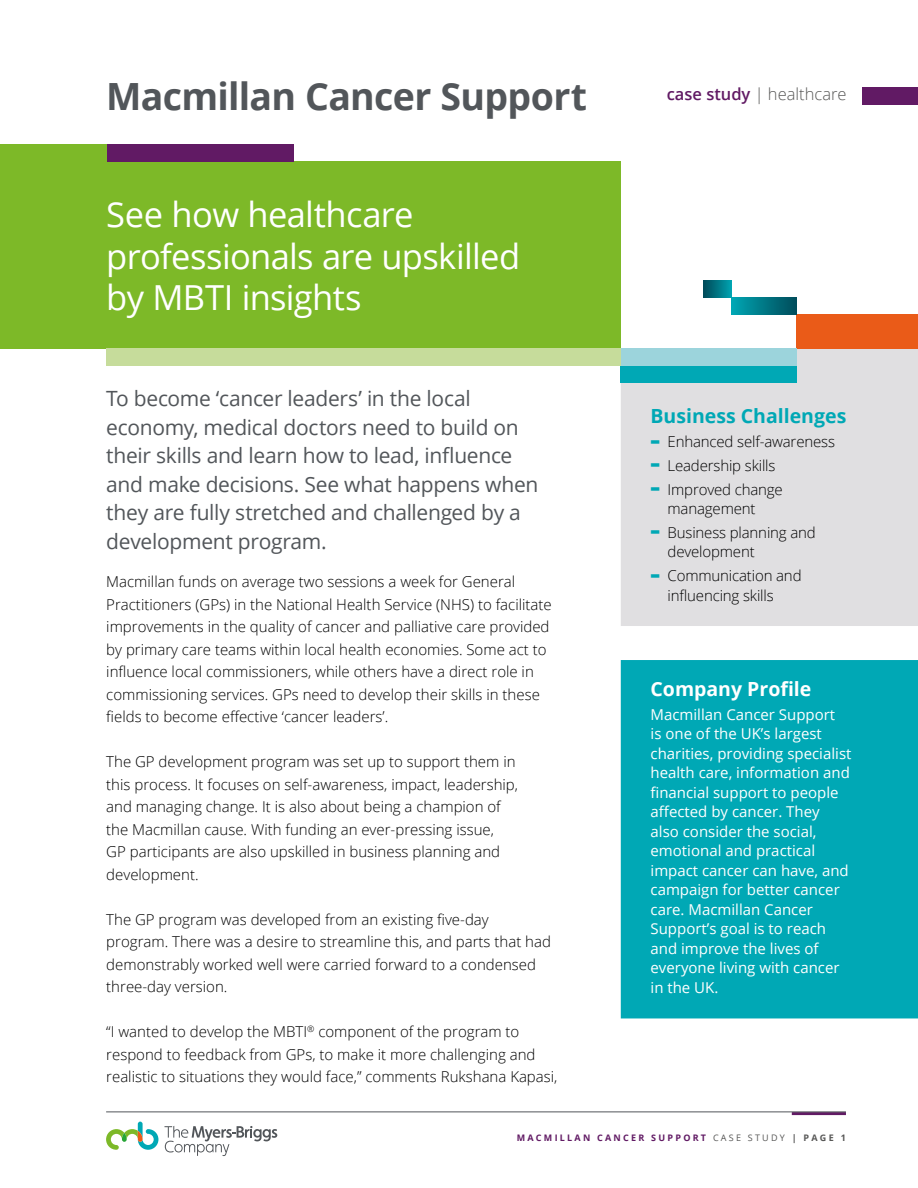
<style>
.page{position:relative;width:918px;height:1188px;background:#fff}
.page>*{position:absolute;margin:0;border:0;box-sizing:border-box;transform-origin:0 0}
.t1{font:700 37.5px "Open Sans";letter-spacing:-.015em;color:#52565a}
.t2{font:34.5px/41.4px "Open Sans";letter-spacing:-.02em;color:#fff}
.t3{font:21px/28.5px "Open Sans";letter-spacing:-.015em;color:#52565a}
.t4{font:700 19.5px "Open Sans";color:#00a8b5}
.t5{font:700 19.5px "Open Sans";color:#fff}
.t6{font:300 16.5px "Open Sans";color:#575756}
.t7{font:300 15px/22.5px "Open Sans";color:#000}
.t8{font:15px/19.5px "Open Sans";color:#fff}
.t9{font:700 9px "Open Sans";letter-spacing:.25em;color:#611a64}
.s1{font-weight:600;color:#611a64}
.s2{font-weight:800;font-size:22.5px;color:#00a8b5}
.s3{font-weight:400;color:#575756}
.s4{color:#575756}
</style>
<div class="page">
<hr style="left:792px;top:1112px;width:54px;height:3px;background:#611a64">
<hr style="left:106px;top:1112px;width:740px;height:1px;background:#52565a">
<svg style="left:106px;top:1122px;width:52px;height:28px"></svg>
<svg style="left:164px;top:1126px;width:113px;height:30px"></svg>
<div style="left:621px;top:349px;width:297px;height:277px;background:#e0dfe1"></div>
<div style="left:621px;top:660px;width:297px;height:358px;background:#00a8b5"></div>
<div style="left:0;top:162px;width:621px;height:187px;background:#7db928"></div>
<div style="left:621px;top:366px;width:176px;height:17px;background:#00a8b5"></div>
<div style="left:797px;top:315px;width:121px;height:34px;background:#ea5b18"></div>
<div style="left:732px;top:298px;width:65px;height:17px;background:linear-gradient(to right,#00a5b2,#004b59)"></div>
<div style="left:704px;top:281px;width:28px;height:17px;background:linear-gradient(to right,#004b59,#00a0ad)"></div>
<div style="left:621px;top:349px;width:176px;height:17px;background:#9cd4dc"></div>
<div style="left:106px;top:349px;width:515px;height:17px;background:#c6dc9b"></div>
<div style="left:106px;top:145px;width:187px;height:17px;background:#611a64"></div>
<div style="left:0;top:145px;width:106px;height:48px;background:#7db928"></div>
<div style="left:863px;top:87px;width:55px;height:17px;background:#611a64"></div>
<h1 class="t1" style="left:106px;top:70px;width:482px">Macmillan Cancer Support</h1>
<p class="t6" style="left:667px;top:83px;width:181px"><span class="s1">case study</span> | healthcare</p>
<h2 class="t2" style="left:106px;top:193px;width:416px">See how healthcare professionals are upskilled by MBTI insights</h2>
<h3 class="t3" style="left:106px;top:384px;width:434px">To become ‘cancer leaders’ in the local economy, medical doctors need to build on their skills and learn how to lead, influence and make decisions. See what happens when they are fully stretched and challenged by a development program.</h3>
<p class="t7" style="left:106px;top:570px;width:447px">Macmillan funds on average two sessions a week for General Practitioners (GPs) in the National Health Service (NHS) to facilitate improvements in the quality of cancer and palliative care provided by primary care teams within local health economies. Some act to influence local commissioners, while others have a direct role in commissioning services. GPs need to develop their skills in these fields to become effective ‘cancer leaders’.</p>
<p class="t7" style="left:106px;top:750px;width:413px">The GP development program was set up to support them in this process. It focuses on self-awareness, impact, leadership, and managing change. It is also about being a champion of the Macmillan cause. With funding an ever-pressing issue,<br>GP participants are also upskilled in business planning and development.</p>
<p class="t7" style="left:106px;top:908px;width:446px">The GP program was developed from an existing five-day program. There was a desire to streamline this, and parts that had demonstrably worked well were carried forward to a condensed three-day version.</p>
<p class="t7" style="left:106px;top:1020px;width:453px">“I wanted to develop the MBTI<sup>®</sup> component of the program to respond to feedback from GPs, to make it more challenging and realistic to situations they would face,” comments Rukshana Kapasi,</p>
<h3 class="t4" style="left:651px;top:402px;width:197px">Business Challenges</h3>
<p class="t7" style="left:651px;top:430px;width:186px"><span class="s2">-</span> Enhanced self-awareness</p>
<p class="t7" style="left:651px;top:454px;width:126px"><span class="s2">-</span> Leadership skills</p>
<p class="t7" style="left:668px;top:479px;width:117px;line-height:19.5px;text-indent:-17px"><span class="s2">-</span> Improved change management</p>
<p class="t7" style="left:668px;top:522px;width:150px;line-height:19.5px;text-indent:-17px"><span class="s2">-</span> Business planning and development</p>
<p class="t7" style="left:668px;top:565px;width:136px;line-height:19.5px;text-indent:-17px"><span class="s2">-</span> Communication and influencing skills</p>
<h3 class="t5" style="left:651px;top:675px;width:162px">Company Profile</h3>
<p class="t8" style="left:651px;top:704px;width:202px">Macmillan Cancer Support<br>is one of the U K’s largest charities, providing specialist health care, information and financial support to people affected by cancer. They also consider the social, emotional and practical impact cancer can have, and campaign for better cancer care. Macmillan Cancer<br>Support’s goal is to reach and improve the lives of everyone living with cancer in the UK.</p>
<p class="t9" style="left:517px;top:1131px;width:331px">Macm illan Cancer Support <span class="s3">case study</span> <span class="s4">| PAGE 1</span></p>
</div>
